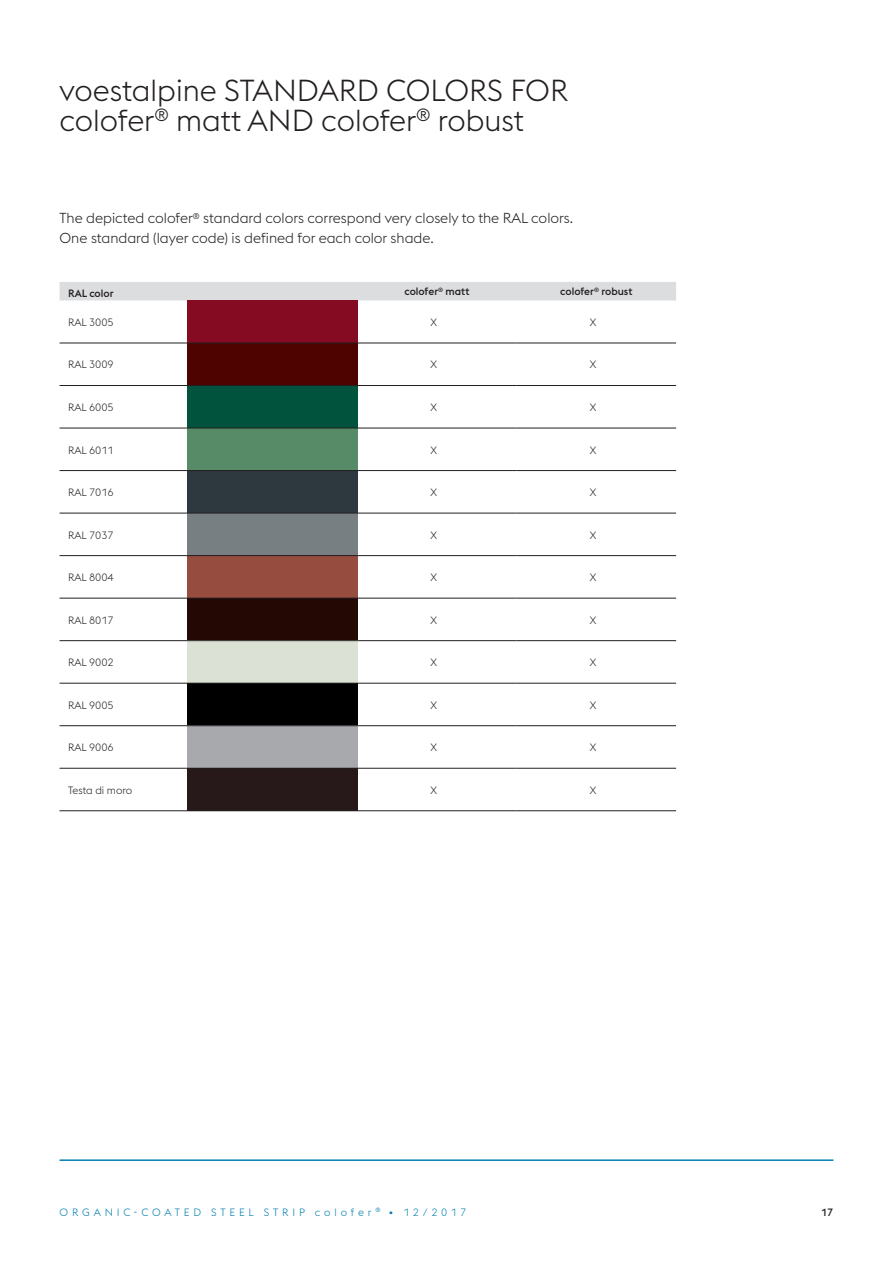
<style>
.page{position:relative;width:893px;height:1263px;background:#fff}
.page>*{position:absolute;margin:0;border:0;box-sizing:border-box;transform-origin:0 0}
.t1{font:300 30px/30px "voestalpine";color:#231f20}
.t2{font:300 14.25px/19.5px "voestalpine";color:#231f20}
.t3{font:300 10.5px "voestalpine";color:#231f20}
.t4{font:300 10.5px "voestalpine";letter-spacing:.36em;color:#007fb1}
.t5{font:500 10.5px "voestalpine";color:#231f20}
</style>
<div class="page">
<hr style="left:60px;top:1159px;width:773px;height:2px;background:#007fb1">
<div style="left:60px;top:282px;width:616px;height:18px;background:#dcdddf"></div>
<div style="left:187px;top:300px;width:170px;height:43px;background:#850b22"></div>
<div style="left:187px;top:343px;width:170px;height:42px;background:#4e0300"></div>
<div style="left:187px;top:385px;width:170px;height:43px;background:#01533d"></div>
<div style="left:187px;top:428px;width:170px;height:43px;background:#578b67"></div>
<div style="left:187px;top:471px;width:170px;height:42px;background:#2d393f"></div>
<div style="left:187px;top:513px;width:170px;height:43px;background:#777f82"></div>
<div style="left:187px;top:556px;width:170px;height:42px;background:#974c40"></div>
<div style="left:187px;top:598px;width:170px;height:43px;background:#230804"></div>
<div style="left:187px;top:641px;width:170px;height:42px;background:#dbe1d4"></div>
<div style="left:187px;top:683px;width:170px;height:43px;background:#000"></div>
<div style="left:187px;top:726px;width:170px;height:42px;background:#a8a9ad"></div>
<div style="left:187px;top:768px;width:170px;height:43px;background:#271919"></div>
<hr style="left:60px;top:343px;width:127px;height:1px;background:#231f20">
<hr style="left:187px;top:343px;width:170px;height:1px;background:#231f20">
<hr style="left:357px;top:343px;width:160px;height:1px;background:#231f20">
<hr style="left:517px;top:343px;width:159px;height:1px;background:#231f20">
<hr style="left:60px;top:385px;width:127px;height:1px;background:#231f20">
<hr style="left:187px;top:385px;width:170px;height:1px;background:#231f20">
<hr style="left:357px;top:385px;width:160px;height:1px;background:#231f20">
<hr style="left:517px;top:385px;width:159px;height:1px;background:#231f20">
<hr style="left:60px;top:428px;width:127px;height:1px;background:#231f20">
<hr style="left:187px;top:428px;width:170px;height:1px;background:#231f20">
<hr style="left:357px;top:428px;width:160px;height:1px;background:#231f20">
<hr style="left:517px;top:428px;width:159px;height:1px;background:#231f20">
<hr style="left:60px;top:470px;width:127px;height:1px;background:#231f20">
<hr style="left:187px;top:470px;width:170px;height:1px;background:#231f20">
<hr style="left:357px;top:470px;width:160px;height:1px;background:#231f20">
<hr style="left:517px;top:470px;width:159px;height:1px;background:#231f20">
<hr style="left:60px;top:513px;width:127px;height:1px;background:#231f20">
<hr style="left:187px;top:513px;width:170px;height:1px;background:#231f20">
<hr style="left:357px;top:513px;width:160px;height:1px;background:#231f20">
<hr style="left:517px;top:513px;width:159px;height:1px;background:#231f20">
<hr style="left:60px;top:555px;width:127px;height:1px;background:#231f20">
<hr style="left:187px;top:555px;width:170px;height:1px;background:#231f20">
<hr style="left:357px;top:555px;width:160px;height:1px;background:#231f20">
<hr style="left:517px;top:555px;width:159px;height:1px;background:#231f20">
<hr style="left:60px;top:598px;width:127px;height:1px;background:#231f20">
<hr style="left:187px;top:598px;width:170px;height:1px;background:#231f20">
<hr style="left:357px;top:598px;width:160px;height:1px;background:#231f20">
<hr style="left:517px;top:598px;width:159px;height:1px;background:#231f20">
<hr style="left:60px;top:640px;width:127px;height:1px;background:#231f20">
<hr style="left:187px;top:640px;width:170px;height:1px;background:#231f20">
<hr style="left:357px;top:640px;width:160px;height:1px;background:#231f20">
<hr style="left:517px;top:640px;width:159px;height:1px;background:#231f20">
<hr style="left:60px;top:683px;width:127px;height:1px;background:#231f20">
<hr style="left:187px;top:683px;width:170px;height:1px;background:#231f20">
<hr style="left:357px;top:683px;width:160px;height:1px;background:#231f20">
<hr style="left:517px;top:683px;width:159px;height:1px;background:#231f20">
<hr style="left:60px;top:725px;width:127px;height:1px;background:#231f20">
<hr style="left:187px;top:725px;width:170px;height:1px;background:#231f20">
<hr style="left:357px;top:725px;width:160px;height:1px;background:#231f20">
<hr style="left:517px;top:725px;width:159px;height:1px;background:#231f20">
<hr style="left:60px;top:768px;width:127px;height:1px;background:#231f20">
<hr style="left:187px;top:768px;width:170px;height:1px;background:#231f20">
<hr style="left:357px;top:768px;width:160px;height:1px;background:#231f20">
<hr style="left:517px;top:768px;width:159px;height:1px;background:#231f20">
<hr style="left:60px;top:810px;width:127px;height:1px;background:#231f20">
<hr style="left:187px;top:810px;width:170px;height:1px;background:#231f20">
<hr style="left:357px;top:810px;width:160px;height:1px;background:#231f20">
<hr style="left:517px;top:810px;width:159px;height:1px;background:#231f20">
<h1 class="t1" style="left:60px;top:75px;width:510px">voestalpine STANDARD COLORS FOR colofer<sup>®</sup> matt AND colofer<sup>®</sup> robust</h1>
<p class="t2" style="left:60px;top:209px;width:515px">The depicted colofer<sup>®</sup> standard colors correspond very closely to the RAL colors.<br>One standard (layer code) is defined for each color shade.</p>
<p class="t5" style="left:68px;top:287px;width:47px">RAL color</p>
<p class="t5" style="left:404px;top:285px;width:67px">colofer<sup>®</sup> matt</p>
<p class="t5" style="left:560px;top:285px;width:74px">colofer<sup>®</sup> robust</p>
<p class="t3" style="left:68px;top:316px;width:47px">RAL 3005</p>
<p class="t3" style="left:430px;top:316px;width:8px">X</p>
<p class="t3" style="left:590px;top:316px;width:8px">X</p>
<p class="t3" style="left:68px;top:359px;width:47px">RAL 3009</p>
<p class="t3" style="left:430px;top:359px;width:8px">X</p>
<p class="t3" style="left:590px;top:359px;width:8px">X</p>
<p class="t3" style="left:68px;top:401px;width:47px">RAL 6005</p>
<p class="t3" style="left:430px;top:401px;width:8px">X</p>
<p class="t3" style="left:590px;top:401px;width:8px">X</p>
<p class="t3" style="left:68px;top:444px;width:47px">RAL 6011</p>
<p class="t3" style="left:430px;top:444px;width:8px">X</p>
<p class="t3" style="left:590px;top:444px;width:8px">X</p>
<p class="t3" style="left:68px;top:486px;width:47px">RAL 7016</p>
<p class="t3" style="left:430px;top:486px;width:8px">X</p>
<p class="t3" style="left:590px;top:486px;width:8px">X</p>
<p class="t3" style="left:68px;top:529px;width:47px">RAL 7037</p>
<p class="t3" style="left:430px;top:529px;width:8px">X</p>
<p class="t3" style="left:590px;top:529px;width:8px">X</p>
<p class="t3" style="left:68px;top:571px;width:47px">RAL 8004</p>
<p class="t3" style="left:430px;top:571px;width:8px">X</p>
<p class="t3" style="left:590px;top:571px;width:8px">X</p>
<p class="t3" style="left:68px;top:614px;width:47px">RAL 8017</p>
<p class="t3" style="left:430px;top:614px;width:8px">X</p>
<p class="t3" style="left:590px;top:614px;width:8px">X</p>
<p class="t3" style="left:68px;top:656px;width:47px">RAL 9002</p>
<p class="t3" style="left:430px;top:656px;width:8px">X</p>
<p class="t3" style="left:590px;top:656px;width:8px">X</p>
<p class="t3" style="left:68px;top:699px;width:47px">RAL 9005</p>
<p class="t3" style="left:430px;top:699px;width:8px">X</p>
<p class="t3" style="left:590px;top:699px;width:8px">X</p>
<p class="t3" style="left:68px;top:741px;width:47px">RAL 9006</p>
<p class="t3" style="left:430px;top:741px;width:8px">X</p>
<p class="t3" style="left:590px;top:741px;width:8px">X</p>
<p class="t3" style="left:68px;top:784px;width:66px">Testa di moro</p>
<p class="t3" style="left:430px;top:784px;width:8px">X</p>
<p class="t3" style="left:590px;top:784px;width:8px">X</p>
<p class="t4" style="left:60px;top:1206px;width:408px">ORGANIC-COATED STEEL STRIP colofer <sup>®</sup> • 12/2017</p>
<p class="t5" style="left:821px;top:1205px;width:14px">17</p>
</div>
